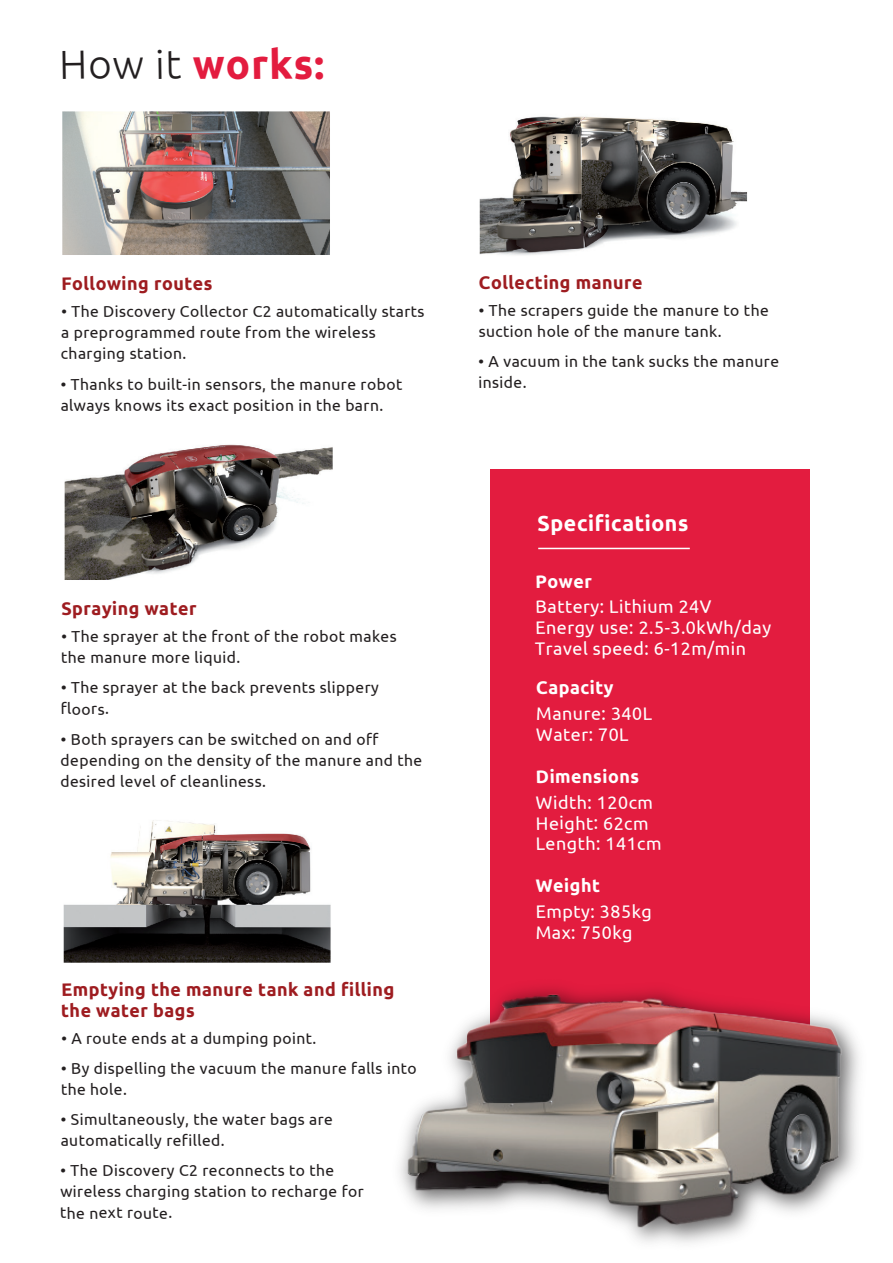
<style>
.page{position:relative;width:893px;height:1263px;background:#fff}
.page>*{position:absolute;margin:0;border:0;box-sizing:border-box;transform-origin:0 0}
.t1{font:700 40.65px "Ubuntu";color:#e31c3f}
.t2{font:700 21.6px "Ubuntu";color:#fff}
.t3{font:18.15px/20.7px "Ubuntu";color:#fff}
.t4{font:700 18.15px "Ubuntu";color:#fff}
.t5{font:700 18px/19.2px "Ubuntu";color:#9e1c20}
.t6{font:15.75px/20.1px "Ubuntu";color:#231f20}
.s1{font-weight:300;color:#231f20}
</style>
<div class="page">
<img style="left:63px;top:820px;width:268px;height:143px">
<img style="left:64px;top:444px;width:269px;height:136px">
<img style="left:62px;top:111px;width:268px;height:144px">
<img style="left:479px;top:116px;width:269px;height:139px">
<div style="left:490px;top:469px;width:319px;height:572px;background:#e31c3f"></div>
<hr style="left:538px;top:548px;width:152px;height:1px;background:#fff">
<img style="left:399px;top:972px;width:460px;height:271px">
<h1 class="t1" style="left:59px;top:44px;width:266px;rotate:-1deg"><span class="s1">How it</span> works:</h1>
<p class="t5" style="left:61px;top:275px;width:153px;rotate:-1deg">Following routes</p>
<p class="t6" style="left:60px;top:304px;width:366px;rotate:-1deg">• The Discovery Collector C2 automatically starts a preprogrammed route from the wireless charging station.</p>
<p class="t6" style="left:60px;top:376px;width:343px;line-height:21px;rotate:-1deg">• Thanks to built-in sensors, the manure robot always knows its exact position in the barn.</p>
<p class="t5" style="left:61px;top:600px;width:137px;rotate:-1deg">Spraying water</p>
<p class="t6" style="left:61px;top:629px;width:338px;rotate:-1deg">• The sprayer at the front of the robot makes the manure more liquid.</p>
<p class="t6" style="left:60px;top:681px;width:320px;line-height:18.6px;rotate:-1deg">• The sprayer at the back prevents slippery floors.</p>
<p class="t6" style="left:60px;top:730px;width:363px;line-height:21.5px;rotate:-1deg">• Both sprayers can be switched on and off depending on the density of the manure and the</p>
<p class="t6" style="left:60px;top:772px;width:207px;rotate:-1deg">desired level of cleanliness.</p>
<p class="t5" style="left:61px;top:982px;width:335px;rotate:-1deg">Emptying the manure tank and filling the water bags</p>
<p class="t6" style="left:61px;top:1030px;width:257px;rotate:-1deg">• A route ends at a dumping point.</p>
<p class="t6" style="left:60px;top:1061px;width:358px;line-height:18.8px;rotate:-1deg">• By dispelling the vacuum the manure falls into the hole.</p>
<p class="t6" style="left:60px;top:1111px;width:274px;rotate:-1deg">• Simultaneously, the water bags are automatically refilled.</p>
<p class="t6" style="left:60px;top:1162px;width:305px;line-height:21.1px;rotate:-1deg">• The Discovery C2 reconnects to the wireless charging station to recharge for</p>
<p class="t6" style="left:60px;top:1203px;width:114px;rotate:-1deg">the next route.</p>
<p class="t5" style="left:479px;top:274px;width:165px;rotate:-1deg">Collecting manure</p>
<p class="t6" style="left:478px;top:302px;width:292px;line-height:20.9px;rotate:-1deg">• The scrapers guide the manure to the suction hole of the manure tank.</p>
<p class="t6" style="left:478px;top:354px;width:303px;line-height:18.8px;rotate:-1deg">• A vacuum in the tank sucks the manure inside.</p>
<h2 class="t2" style="left:537px;top:512px;width:153px;rotate:-1deg">Specifications</h2>
<p class="t4" style="left:535px;top:570px;width:58px;rotate:-1deg">Power</p>
<p class="t3" style="left:534px;top:597px;width:238px;rotate:-1deg">Battery: Lithium 24V<br>Energy use: 2.5-3.0kWh/day<br>Travel speed: 6-12m/min</p>
<p class="t4" style="left:536px;top:678px;width:79px;rotate:-1deg">Capacity</p>
<p class="t3" style="left:535px;top:704px;width:118px;rotate:-1deg">Manure: 340L<br>Water: 70L</p>
<p class="t4" style="left:536px;top:766px;width:105px;rotate:-1deg">Dimensions</p>
<p class="t3" style="left:535px;top:792px;width:127px;rotate:-1deg">Width: 120cm<br>Height: 62cm<br>Length: 141cm</p>
<p class="t4" style="left:535px;top:875px;width:66px;rotate:-1deg">Weight</p>
<p class="t3" style="left:535px;top:902px;width:118px;rotate:-1deg">Empty: 385kg<br>Max: 750kg</p>
</div>
